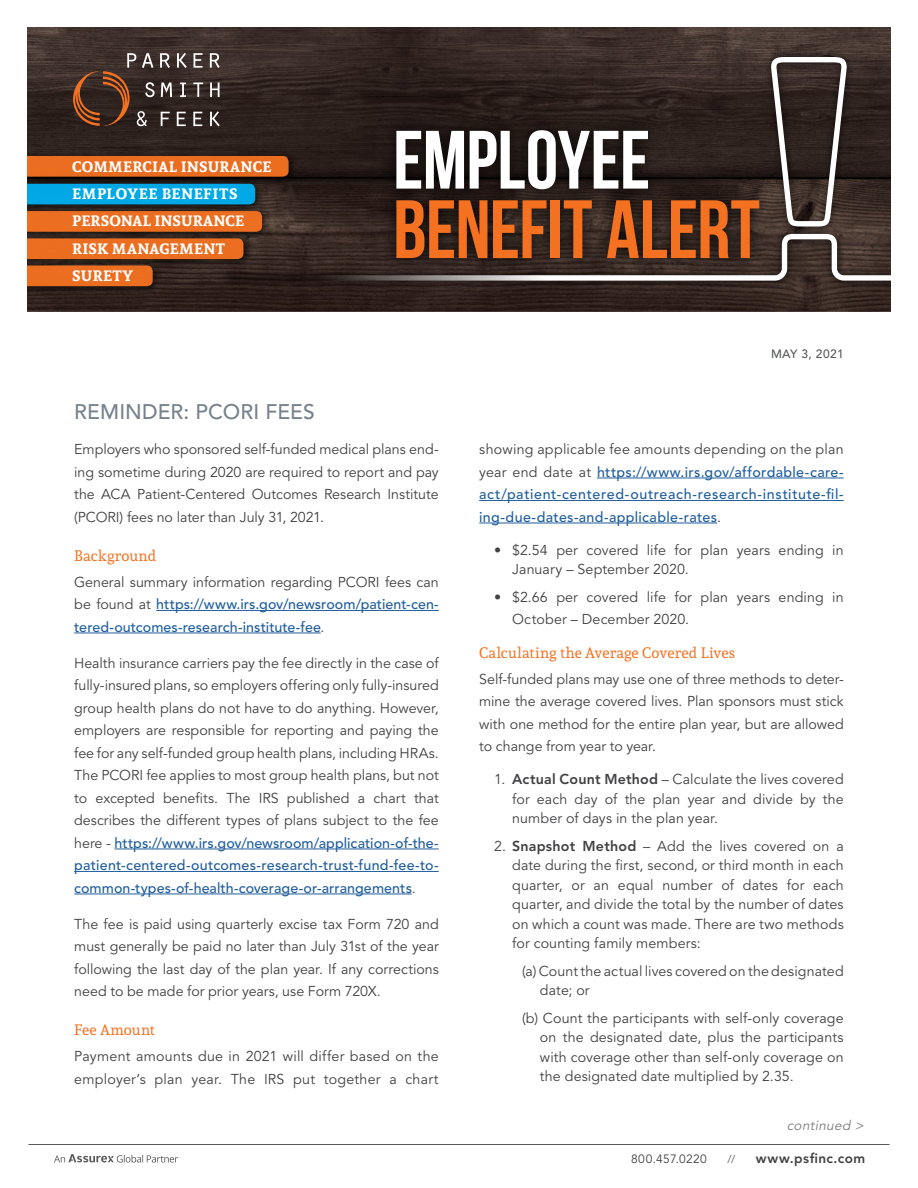
<style>
.page{position:relative;width:918px;height:1188px;background:#fff}
.page>*{position:absolute;margin:0;border:0;box-sizing:border-box;transform-origin:0 0}
.t1{font:700 82.5px "Bebas Neue";letter-spacing:-.005em;color:#f37121}
.t2{font:700 82.5px "Bebas Neue";letter-spacing:-.01em;color:#fff}
.t3{font:500 21px "Avenir LT Std";letter-spacing:.005em;color:#77828d}
.t4{font:700 15px/27.3px "Andada";letter-spacing:.015em;color:#fff}
.t5{font:15px "Andada";letter-spacing:.01em;color:#f37121}
.t6{font:14.25px/22.5px "Avenir LT Std";letter-spacing:.005em;color:#414042;text-align:justify}
.t7{font:500 14.25px/22.5px "Avenir LT Std";letter-spacing:.01em;color:#215e9e;text-align:justify}
.t8{font:800 13.5px "Avenir LT Std";letter-spacing:.04em;color:#414042}
.t9{font:italic 13.5px "Avenir LT Std";color:#797a7d}
.t10{font:12px "Avenir LT Std";letter-spacing:.03em;color:#414042}
.t11{font:500 12px "Avenir LT Std";letter-spacing:.03em;color:#58595b}
.t12{font:11.25px "Avenir LT Std";color:#58595b}
.s1{font-weight:400;color:#414042}
.s2{font-weight:500;color:#215e9e}
.s3{font-weight:800}
</style>
<div class="page">
<hr style="left:28px;top:1144px;width:862px;height:1px;background:#58595b">
<svg style="left:54px;top:1154px;width:124px;height:9px"></svg>
<hr style="left:156px;top:610px;width:283px;height:1px;background:#215e9e">
<hr style="left:74px;top:633px;width:247px;height:1px;background:#215e9e">
<hr style="left:115px;top:849px;width:324px;height:1px;background:#215e9e">
<hr style="left:74px;top:871px;width:365px;height:1px;background:#215e9e">
<hr style="left:74px;top:894px;width:338px;height:1px;background:#215e9e">
<hr style="left:597px;top:478px;width:247px;height:1px;background:#215e9e">
<hr style="left:479px;top:500px;width:365px;height:1px;background:#215e9e">
<hr style="left:479px;top:523px;width:238px;height:1px;background:#215e9e">
<svg style="left:27px;top:27px;width:864px;height:285px;background:#403028"></svg>
<p class="t4" style="left:72px;top:152px;width:201px">COMMERCIAL INSURANCE<br>EMPLOYEE BENEFITS<br>PERSONAL INSURANCE<br>RISK MANAGEMENT<br>SURETY</p>
<h2 class="t3" style="left:74px;top:399px;width:242px">REMINDER: PCORI FEES</h2>
<h1 class="t2" style="left:393px;top:115px;width:259px">EMPLOYEE</h1>
<h1 class="t1" style="left:393px;top:184px;width:368px">BENEFIT ALERT</h1>
<p class="t11" style="left:771px;top:347px;width:74px">MAY 3, 2021</p>
<p class="t6" style="left:74px;top:438px;width:366px">Employers who sponsored self-funded medical plans end&shy;ing sometime during 2020 are required to report and pay the ACA Patient-Centered Outcomes Research Institute (PCORI) fees no later than July 31, 2021.</p>
<p class="t5" style="left:74px;top:546px;width:84px">Background</p>
<p class="t7" style="left:74px;top:571px;width:366px"><span class="s1">General summary information regarding PCORI fees can be found at</span> https://www.irs.gov/newsroom/patient-cen&shy;tered-outcomes-research-institute-fee<span class="s1">.</span></p>
<p class="t6" style="left:74px;top:652px;width:366px">Health insurance carriers pay the fee directly in the case of fully-insured plans, so employers offering only fully-insured group health plans do not have to do anything. However, employers are responsible for reporting and paying the fee for any self-funded group health plans, including HRAs.<br>The PCORI fee applies to most group health plans, but not to excepted benefits. The IRS published a chart that describes the different types of plans subject to the fee here - <span class="s2">https://www.irs.gov/newsroom/application-of-the&shy;patient-centered-outcomes-research-trust-fund-fee-to&shy;common-types-of-health-coverage-or-arrangements</span>.</p>
<p class="t6" style="left:74px;top:913px;width:366px">The fee is paid using quarterly excise tax Form 720 and must generally be paid no later than July 31st of the year following the last day of the plan year. If any corrections need to be made for prior years, use Form 720X.</p>
<p class="t5" style="left:74px;top:1020px;width:82px">Fee Amount</p>
<p class="t6" style="left:74px;top:1045px;width:366px">Payment amounts due in 2021 will differ based on the employer’s plan year. The IRS put together a chart</p>
<p class="t7" style="left:479px;top:438px;width:366px"><span class="s1">showing applicable fee amounts depending on the plan year end date at</span> https://www.irs.gov/affordable-care&shy;act/patient-centered-outreach-research-institute-fil&shy;ing-due-dates-and-applicable-rates<span class="s1">.</span></p>
<p class="t6" style="left:512px;top:540px;width:333px;line-height:19.5px;text-indent:-18px">• $2.54 per covered life for plan years ending in<br>January – September 2020.</p>
<p class="t6" style="left:512px;top:586px;width:333px;text-indent:-18px">• $2.66 per covered life for plan years ending in<br>October – December 2020.</p>
<p class="t5" style="left:479px;top:643px;width:257px">Calculating the Average Covered Lives</p>
<p class="t6" style="left:479px;top:668px;width:366px">Self-funded plans may use one of three methods to deter&shy;mine the average covered lives. Plan sponsors must stick with one method for the entire plan year, but are allowed to change from year to year.</p>
<p class="t6" style="left:512px;top:770px;width:333px;line-height:19.5px;text-indent:-18px">1. <span class="s3">Actual Count Method</span> – Calculate the lives covered for each day of the plan year and divide by the number of days in the plan year.</p>
<p class="t6" style="left:512px;top:837px;width:333px;line-height:19.5px;text-indent:-18px">2. <span class="s3">Snapshot Method</span> – Add the lives covered on a date during the first, second, or third month in each quarter, or an equal number of dates for each quarter, and divide the total by the number of dates on which a count was made. There are two methods for counting family members:</p>
<p class="t6" style="left:540px;top:962px;width:305px;line-height:19.5px;text-indent:-18px">(a) Count the actual lives covered on the designated date; or</p>
<p class="t6" style="left:540px;top:1009px;width:305px;line-height:19.5px;text-indent:-18px">(b) Count the participants with self-only coverage on the designated date, plus the participants with coverage other than self-only coverage on the designated date multiplied by 2.35.</p>
<p class="t9" style="left:787px;top:1117px;width:81px">continued &gt;</p>
<p class="t10" style="left:631px;top:1152px;width:77px">800.457.0220</p>
<p class="t12" style="left:727px;top:1152px;width:9px">//</p>
<p class="t8" style="left:756px;top:1150px;width:111px">www.psfinc.com</p>
</div>
